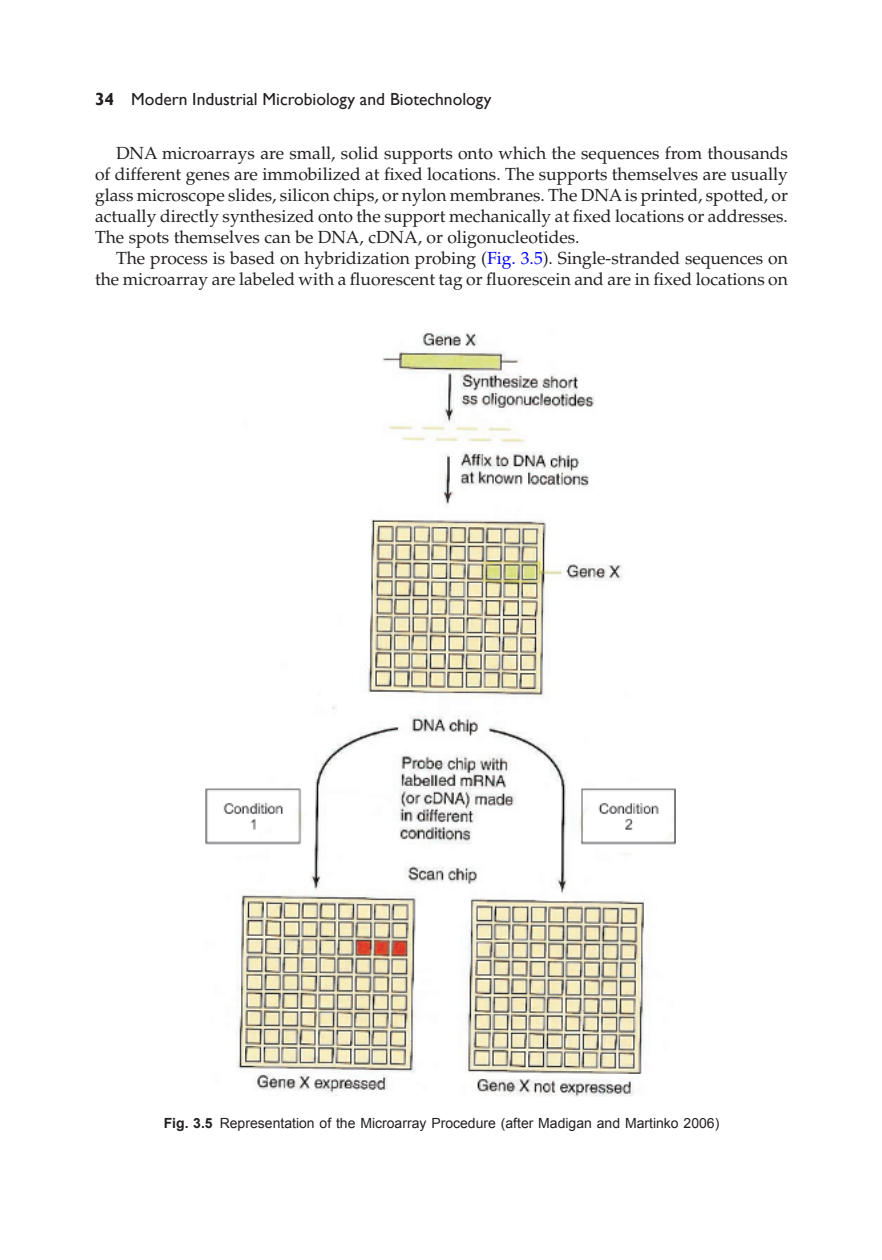
<style>
.page{position:relative;width:882px;height:1260px;background:#fff}
.page>*{position:absolute;margin:0;border:0;box-sizing:border-box;transform-origin:0 0}
.t1{font:17.5px/21px "Palatino";color:#231f20;text-align:justify}
.t2{font:17.5px "Gill Sans";color:#231f20}
.t3{font:14px "Arial";color:#231f20}
.s1{font-weight:700}
.s2{color:#00f}
</style>
<div class="page">
<img style="left:205px;top:331px;width:471px;height:766px">
<p class="t2" style="left:95px;top:89px;width:398px"><span class="s1">34</span> Modern Industrial Microbiology and Biotechnology</p>
<p class="t1" style="left:95px;top:143px;width:695px;text-indent:21px">DNA microarrays are small, solid supports onto which the sequences from thousands of different genes are immobilized at fixed locations. The supports themselves are usually glass microscope slides, silicon chips, or nylon membranes. The DNA is printed, spotted, or actually directly synthesized onto the support mechanically at fixed locations or addresses.<br>The spots themselves can be DNA, cDNA, or oligonucleotides.</p>
<p class="t1" style="left:95px;top:248px;width:695px;text-align:right">The process is based on hybridization probing (<span class="s2">Fig. 3.5</span>). Single-stranded sequences on the microarray are labeled with a fluorescent tag or fluorescein and are in fixed locations on</p>
<p class="t3" style="left:164px;top:1114px;width:557px"><span class="s1">Fig. 3.5</span> Representation of the Microarray Procedure (after Madigan and Martinko 2006)</p>
</div>
